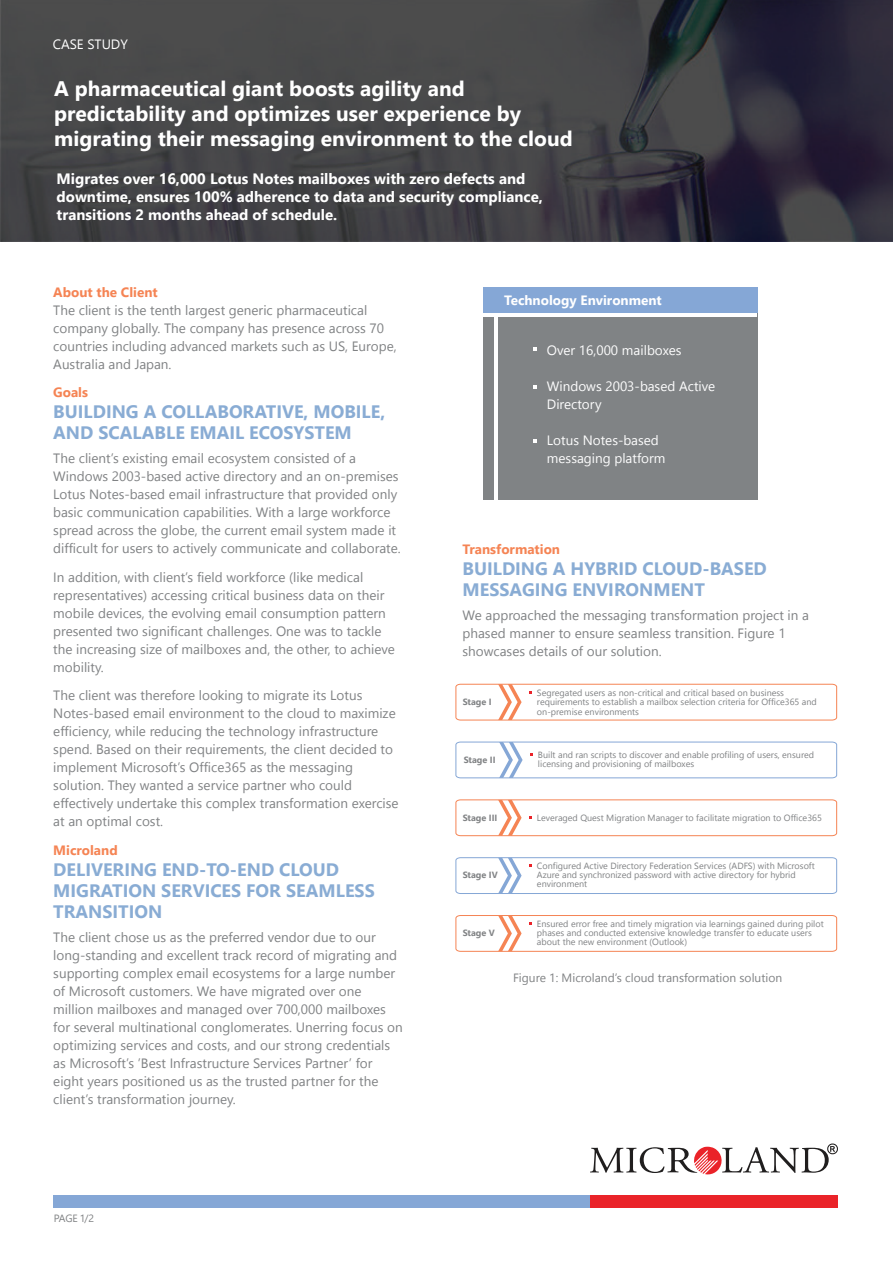
<style>
.page{position:relative;width:893px;height:1263px;background:#fff}
.page>*{position:absolute;margin:0;border:0;box-sizing:border-box;transform-origin:0 0}
.t1{font:700 21px/25.2px "Segoe UI";color:#fff}
.t2{font:700 18px/21px "Segoe UI";color:#89acd4}
.t3{font:700 15px/18px "Segoe UI";color:#fff}
.t4{font:13.5px/18px "Segoe UI";color:#808284}
.t5{font:13.5px/18px "Segoe UI";color:#fdfdfd}
.t6{font:700 13.5px "Segoe UI";color:#f58454}
.t7{font:700 13.5px "Segoe UI";color:#fff}
.t8{font:13.5px "Segoe UI";color:#fff}
.t9{font:12px "Segoe UI";color:#808284}
.t10{font:10.5px "Segoe Pro";color:#808284}
.t11{font:9px/9px "Segoe UI";color:#808284}
.t12{font:700 9px "Segoe UI";color:#828486}
</style>
<div class="page">
<img style="left:0;top:0;width:893px;height:242px">
<div style="left:483px;top:292px;width:274px;height:208px;background:#808385"></div>
<hr style="left:483px;top:313px;width:274px;height:4px;background:#fff">
<div style="left:483px;top:287px;width:274px;height:26px;background:#85a7d6"></div>
<hr style="left:494px;top:317px;width:4px;height:185px;background:#fff">
<svg style="left:590px;top:1143px;width:248px;height:31px"></svg>
<div style="left:54px;top:1195px;width:778px;height:13px;background:#85a7d6"></div>
<div style="left:591px;top:1195px;width:247px;height:13px;background:#ea2329"></div>
<svg style="left:455px;top:857px;width:382px;height:37px"></svg>
<svg style="left:455px;top:915px;width:382px;height:37px"></svg>
<svg style="left:455px;top:683px;width:382px;height:38px"></svg>
<svg style="left:455px;top:741px;width:382px;height:38px"></svg>
<svg style="left:455px;top:799px;width:382px;height:37px"></svg>
<p class="t8" style="left:53px;top:33px;width:77px">CASE STUDY</p>
<h1 class="t1" style="left:54px;top:76px;width:520px">A pharmaceutical giant boosts agility and predictability and optimizes user experience by migrating their messaging environment to the cloud</h1>
<p class="t3" style="left:57px;top:169px;width:488px">Migrates over 16,000 Lotus Notes mailboxes with zero defects and downtime, ensures 100% adherence to data and security compliance, transitions 2 months ahead of schedule.</p>
<p class="t6" style="left:53px;top:281px;width:106px">About the Client</p>
<p class="t4" style="left:53px;top:300px;width:345px">The client is the tenth largest generic pharmaceutical company globally. The company has presence across 70 countries including advanced markets such as US, Europe, Australia and Japan.</p>
<p class="t6" style="left:53px;top:381px;width:36px">Goals</p>
<h2 class="t2" style="left:53px;top:401px;width:333px">BUILDING A COLLABORATIVE, MOBILE,<br>AND SCALABLE EMAIL ECOSYSTEM</h2>
<p class="t4" style="left:53px;top:449px;width:349px">The client’s existing email ecosystem consisted of a Windows 2003-based active directory and an on-premises Lotus Notes-based email infrastructure that provided only basic communication capabilities. With a large workforce spread across the globe, the current email system made it difficult for users to actively communicate and collaborate.</p>
<p class="t4" style="left:53px;top:567px;width:343px">In addition, with client’s field workforce (like medical representatives) accessing critical business data on their mobile devices, the evolving email consumption pattern presented two significant challenges. One was to tackle the increasing size of mailboxes and, the other, to achieve mobility.</p>
<p class="t4" style="left:53px;top:686px;width:347px">The client was therefore looking to migrate its Lotus Notes-based email environment to the cloud to maximize efficiency, while reducing the technology infrastructure spend. Based on their requirements, the client decided to implement Microsoft’s Office365 as the messaging solution. They wanted a service partner who could effectively undertake this complex transformation exercise at an optimal cost.</p>
<p class="t6" style="left:53px;top:839px;width:66px">Microland</p>
<h2 class="t2" style="left:53px;top:858px;width:323px">DELIVERING END-TO-END CLOUD<br>MIGRATION SERVICES FOR SEAMLESS<br>TRANSITION</h2>
<p class="t4" style="left:53px;top:927px;width:351px">The client chose us as the preferred vendor due to our long-standing and excellent track record of migrating and supporting complex email ecosystems for a large number of Microsoft customers. We have migrated over one million mailboxes and managed over 700,000 mailboxes for several multinational conglomerates. Unerring focus on optimizing services and costs, and our strong credentials as Microsoft’s ’Best Infrastructure Services Partner’ for eight years positioned us as the trusted partner for the client’s transformation journey.</p>
<p class="t10" style="left:54px;top:1211px;width:42px">PAGE 1/2</p>
<p class="t7" style="left:504px;top:289px;width:159px">Technology Environment</p>
<p class="t5" style="left:547px;top:341px;width:136px">Over 16,000 mailboxes</p>
<p class="t5" style="left:547px;top:377px;width:170px">Windows 2003-based Active<br>Directory</p>
<p class="t5" style="left:547px;top:431px;width:120px">Lotus Notes-based messaging platform</p>
<p class="t6" style="left:463px;top:538px;width:99px">Transformation</p>
<h2 class="t2" style="left:463px;top:557px;width:306px">BUILDING A HYBRID CLOUD-BASED<br>MESSAGING ENVIRONMENT</h2>
<p class="t4" style="left:463px;top:605px;width:348px">We approached the messaging transformation project in a phased manner to ensure seamless transition. Figure 1 showcases details of our solution.</p>
<p class="t12" style="left:463px;top:694px;width:31px">Stage I</p>
<p class="t11" style="left:537px;top:688px;width:281px">Segregated users as non-critical and critical based on business requirements to establish a mailbox selection criteria for Office365 and on-premise environments</p>
<p class="t12" style="left:464px;top:752px;width:33px">Stage II</p>
<p class="t11" style="left:538px;top:750px;width:278px">Built and ran scripts to discover and enable profiling of users, ensured licensing and provisioning of mailboxes</p>
<p class="t12" style="left:463px;top:811px;width:36px">Stage III</p>
<p class="t11" style="left:537px;top:813px;width:286px">Leveraged Quest Migration Manager to facilitate migration to Office365</p>
<p class="t12" style="left:463px;top:868px;width:37px">Stage IV</p>
<p class="t11" style="left:537px;top:861px;width:279px">Configured Active Directory Federation Services (ADFS) with Microsoft<br>Azure and synchronized password with active directory for hybrid environment</p>
<p class="t12" style="left:463px;top:926px;width:34px">Stage V</p>
<p class="t11" style="left:537px;top:919px;width:288px">Ensured error free and timely migration via learnings gained during pilot phases and conducted extensive knowledge transfer to educate users about the new environment (Outlook)</p>
<p class="t9" style="left:513px;top:968px;width:271px">Figure 1: Microland’s cloud transformation solution</p>
</div>
